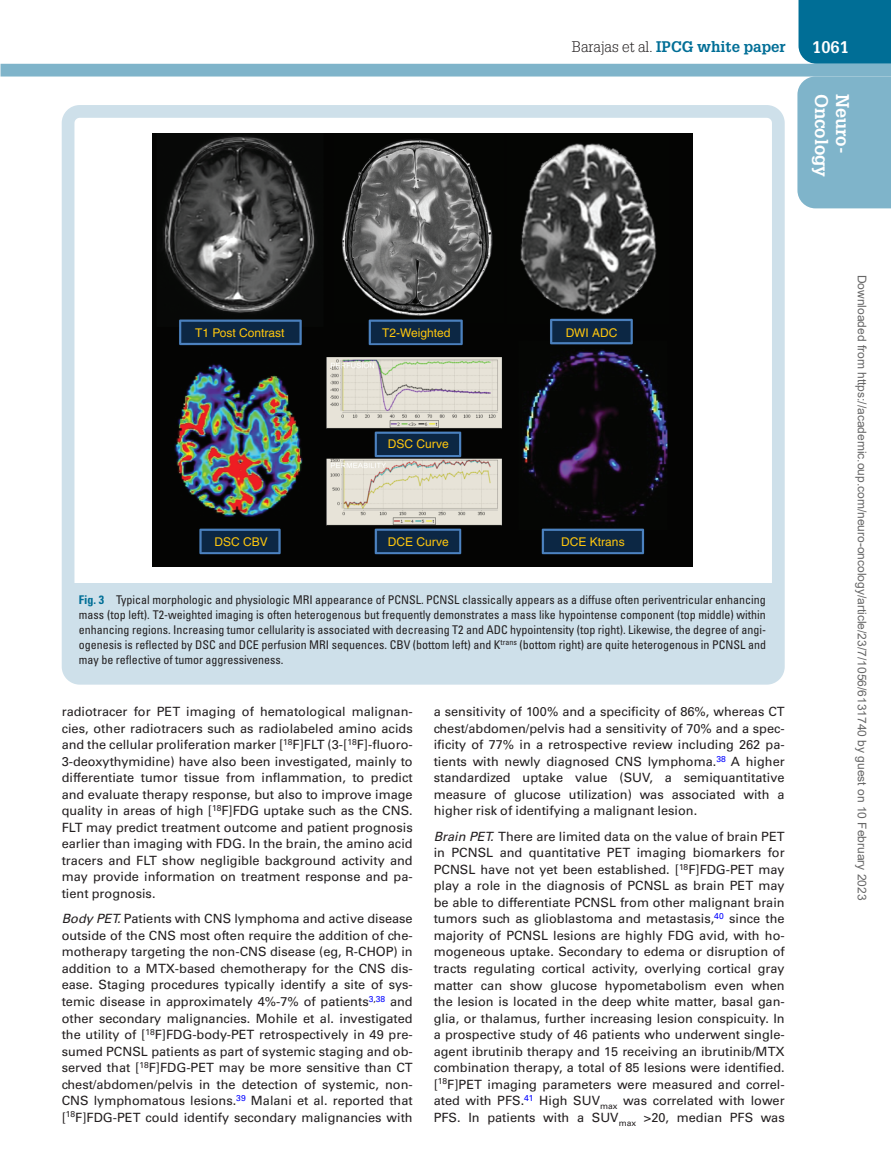
<style>
.page{position:relative;width:891px;height:1175px;background:#fff}
.page>*{position:absolute;margin:0;border:0;box-sizing:border-box;transform-origin:0 0}
.t1{font:700 18px "Glypha LT Std";color:#fff}
.t2{font:700 16.5px "Glypha LT Std";color:#fff}
.t3{font:700 15px "Glypha LT Std";color:#006e96}
.t4{font:12.75px/16.5px "Univers LT Std";color:#231f20;text-align:justify}
.t5{font:condensed 12px/15px "Univers LT Std";color:#231f20;text-align:justify}
.t6{font:12px "Arial";color:#666}
.t7{font:12px "Helvetica";color:#fec60d}
.s1{font-weight:300;color:#231f20}
.s2{font-weight:700;color:#006e96}
.s3{font-style:italic}
</style>
<div class="page">
<div style="left:799px;top:0;width:92px;height:64px;background:#006e96"></div>
<div style="left:1px;top:64px;width:890px;height:12px;background:#7fb4ca"></div>
<div style="left:797px;top:76px;width:94px;height:132px;background:#7fb4ca"></div>
<div style="left:70px;top:583px;width:706px;height:89px;background:#cee0ea"></div>
<img style="left:152px;top:133px;width:540px;height:434px">
<div style="left:62px;top:105px;width:723px;height:579px;border:13px solid #cee0ea;border-radius:12px"></div>
<p class="t3" style="left:572px;top:37px;width:215px"><span class="s1">Barajas et al.</span> IPCG white paper</p>
<p class="t2" style="left:812px;top:37px;width:38px">1061</p>
<h1 class="t1" style="left:833px;top:94px;width:85px;rotate:90deg">Oncology</h1>
<h1 class="t1" style="left:854px;top:94px;width:61px;rotate:90deg">Neuro-</h1>
<p class="t7" style="left:195px;top:326px;width:91px">T1 Post Contrast</p>
<p class="t7" style="left:382px;top:326px;width:70px">T2-Weighted</p>
<p class="t7" style="left:388px;top:437px;width:62px">DSC Curve</p>
<p class="t7" style="left:566px;top:326px;width:53px">DWI ADC</p>
<p class="t7" style="left:214px;top:535px;width:55px">DSC CBV</p>
<p class="t7" style="left:388px;top:535px;width:62px">DCE Curve</p>
<p class="t7" style="left:561px;top:535px;width:65px">DCE Ktrans</p>
<p class="t5" style="left:79px;top:592px;width:689px"><span class="s2">Fig. 3</span> Typical morphologic and physiologic MRI appearance of PCNSL. PCNSL classically appears as a diffuse often periventricular enhancing mass (top left). T2-weighted imaging is often heterogenous but frequently demonstrates a mass like hypointense component (top middle) within enhancing regions. Increasing tumor cellularity is associated with decreasing T2 and ADC hypointensity (top right). Likewise, the degree of angi&shy;ogenesis is reflected by DSC and DCE perfusion MRI sequences. CBV (bottom left) and K<sup>trans</sup> (bottom right) are quite heterogenous in PCNSL and may be reflective of tumor aggressiveness.</p>
<p class="t4" style="left:62px;top:703px;width:353px">radiotracer for PET imaging of hematological malignan&shy;cies, other radiotracers such as radiolabeled amino acids and the cellular proliferation marker [<sup>18</sup>F]FLT (3-[<sup>18</sup>F]-fluoro-3-deoxythymidine) have also been investigated, mainly to differentiate tumor tissue from inflammation, to predict and evaluate therapy response, but also to improve image quality in areas of high [<sup>18</sup>F]FDG uptake such as the CNS.<br>FLT may predict treatment outcome and patient prognosis earlier than imaging with FDG. In the brain, the amino acid tracers and FLT show negligible background activity and may provide information on treatment response and pa&shy;tient prognosis.</p>
<p class="t4" style="left:62px;top:910px;width:353px"><span class="s3">Body PET.</span> Patients with CNS lymphoma and active disease outside of the CNS most often require the addition of che&shy;motherapy targeting the non-CNS disease (eg, R-CHOP) in addition to a MTX-based chemotherapy for the CNS dis&shy;ease. Staging procedures typically identify a site of sys&shy;temic disease in approximately 4%-7% of patients<sup>3</sup><sup>,</sup><sup>38</sup> and other secondary malignancies. Mohile et al. investigated the utility of [<sup>18</sup>F]FDG-body-PET retrospectively in 49 pre&shy;sumed PCNSL patients as part of systemic staging and ob&shy;served that [<sup>18</sup>F]FDG-PET may be more sensitive than CT chest/abdomen/pelvis in the detection of systemic, non-CNS lymphomatous lesions.<sup>39</sup> Malani et al. reported that [<sup>18</sup>F]FDG-PET could identify secondary malignancies with</p>
<p class="t4" style="left:434px;top:703px;width:353px">a sensitivity of 100% and a specificity of 86%, whereas CT chest/abdomen/pelvis had a sensitivity of 70% and a spec&shy;ificity of 77% in a retrospective review including 262 pa&shy;tients with newly diagnosed CNS lymphoma.<sup>38</sup> A higher standardized uptake value (SUV, a semiquantitative measure of glucose utilization) was associated with a higher risk of identifying a malignant lesion.</p>
<p class="t4" style="left:434px;top:828px;width:353px"><span class="s3">Brain PET.</span> There are limited data on the value of brain PET in PCNSL and quantitative PET imaging biomarkers for PCNSL have not yet been established. [<sup>18</sup>F]FDG-PET may play a role in the diagnosis of PCNSL as brain PET may be able to differentiate PCNSL from other malignant brain tumors such as glioblastoma and metastasis,<sup>40</sup> since the majority of PCNSL lesions are highly FDG avid, with ho&shy;mogeneous uptake. Secondary to edema or disruption of tracts regulating cortical activity, overlying cortical gray matter can show glucose hypometabolism even when the lesion is located in the deep white matter, basal gan&shy;glia, or thalamus, further increasing lesion conspicuity. In a prospective study of 46 patients who underwent single&shy;agent ibrutinib therapy and 15 receiving an ibrutinib/MTX combination therapy, a total of 85 lesions were identified. [<sup>18</sup>F]PET imaging parameters were measured and correl&shy;ated with PFS.<sup>41</sup> High SUV<sub>max</sub> was correlated with lower PFS. In patients with a SUV<sub>max</sub> &gt;20, median PFS was</p>
<p class="t6" style="left:866px;top:275px;width:627px;rotate:90deg">Downloaded from https://academic.oup.com/neuro-oncology/article/23/7/1056/6131740 by guest on 10 February 2023</p>
</div>
